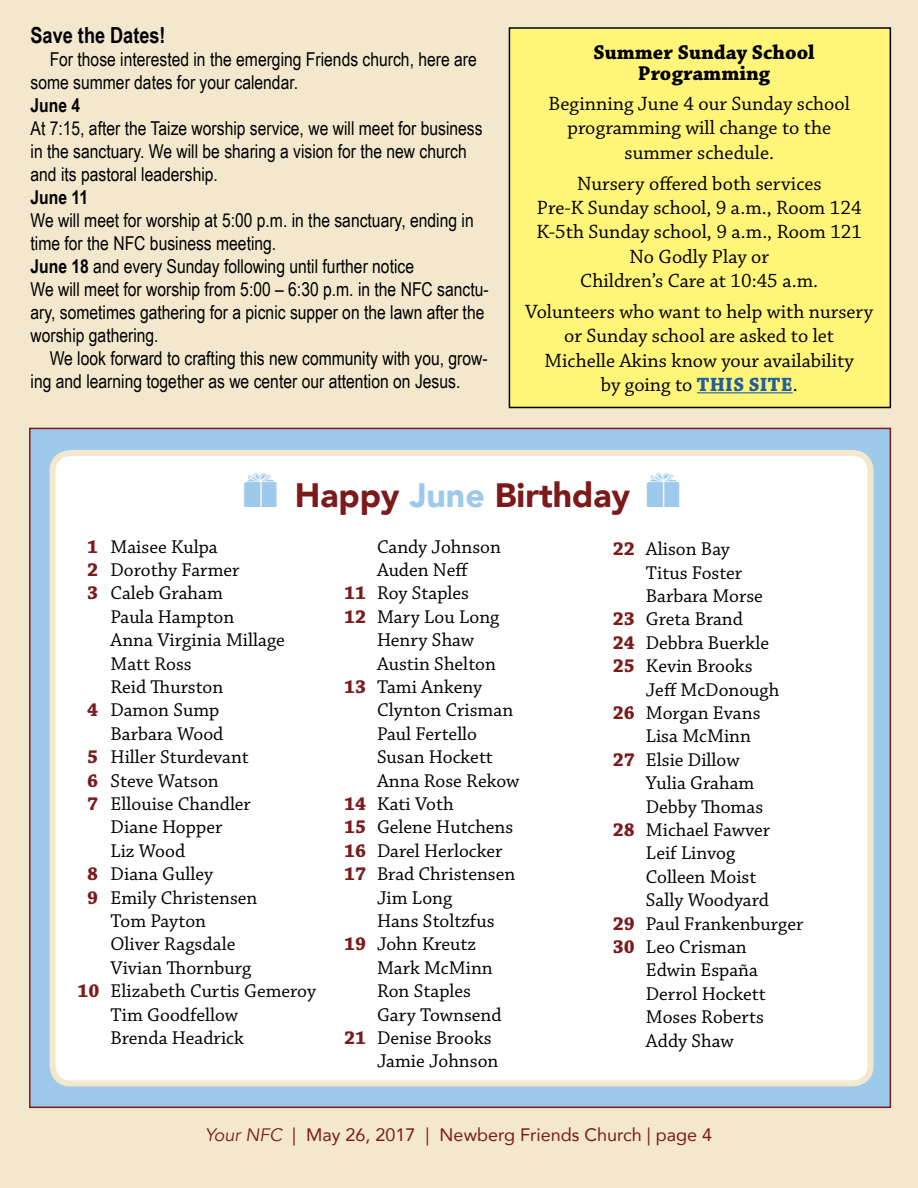
<style>
.page{position:relative;width:918px;height:1188px;background:#f3e7cd}
.page>*{position:absolute;margin:0;border:0;box-sizing:border-box;transform-origin:0 0}
.t1{font:900 33.75px "Avenir";color:#7c1a1b}
.t2{font:700 22.2px "Arial Narrow";color:#000}
.t3{font:700 21px/21px "Chaparral Pro";color:#000;text-align:center}
.t4{font:20.25px/24.3px "Chaparral Pro";color:#000;text-align:center}
.t5{font:19.5px "Chaparral Pro";color:#000}
.t6{font:19.2px/23px "Arial Narrow";color:#000}
.t7{font:700 19.2px "Arial Narrow";color:#000}
.t8{font:18px "Avenir";color:#7c1a1b}
.s1{font-weight:700}
.s2{font-weight:700;color:#215e9e}
.s3{color:#9dc9eb}
.s4{font-weight:700;color:#7c1a1b}
.s5{font-style:italic}
</style>
<div class="page">
<div style="left:29px;top:428px;width:862px;height:680px;background:#9dc9eb;border:2px solid #7c1a1b"></div>
<div style="left:53px;top:453px;width:818px;height:630px;background:#fff;border-radius:18px"></div>
<div style="left:50px;top:450px;width:824px;height:636px;border:6px solid #f3e7cd;border-radius:18px"></div>
<div style="left:509px;top:28px;width:381px;height:379px;background:#fff579"></div>
<div style="left:509px;top:27px;width:382px;height:381px;border:2px solid #000"></div>
<hr style="left:697px;top:392px;width:96px;height:1px;background:#215e9e">
<p class="t2" style="left:31px;top:19px;width:137px">Save the Dates!</p>
<p class="t6" style="left:31px;top:47px;width:448px;text-indent:19px">For those interested in the emerging Friends church, here are some summer dates for your calendar.</p>
<p class="t7" style="left:31px;top:91px;width:51px">June 4</p>
<p class="t6" style="left:31px;top:116px;width:454px">At 7:15, after the Taize worship service, we will meet for business in the sanctuary. We will be sharing a vision for the new church and its pastoral leadership.</p>
<p class="t7" style="left:31px;top:183px;width:59px">June 11</p>
<p class="t6" style="left:31px;top:208px;width:460px">We will meet for worship at 5:00 p.m. in the sanctuary, ending in time for the NFC business meeting.<br><span class="s1">June 18</span> and every Sunday following until further notice<br>We will meet for worship from 5:00 – 6:30 p.m. in the NFC sanctu&shy;ary, sometimes gathering for a picnic supper on the lawn after the worship gathering.</p>
<p class="t6" style="left:31px;top:346px;width:459px;text-indent:19px">We look forward to crafting this new community with you, grow&shy;ing and learning together as we center our attention on Jesus.</p>
<p class="t3" style="left:594px;top:42px;width:223px">Summer Sunday School<br>Programming</p>
<p class="t4" style="left:549px;top:92px;width:303px">Beginning June 4 our Sunday school programming will change to the summer schedule.</p>
<p class="t4" style="left:536px;top:172px;width:327px">Nursery offered both services<br>Pre-K Sunday school, 9 a.m., Room 124<br>K-5th Sunday school, 9 a.m., Room 121<br>No Godly Play or<br>Children’s Care at 10:45 a.m.</p>
<p class="t4" style="left:525px;top:300px;width:349px">Volunteers who want to help with nursery or Sunday school are asked to let<br>Michelle Akins know your availability<br>by going to <span class="s2">THIS SITE</span>.</p>
<h1 class="t1" style="left:295px;top:466px;width:337px">Happy <span class="s3">June</span> Birthday</h1>
<p class="t5" style="left:87px;top:536px;width:132px"><span class="s4">1</span> Maisee Kulpa</p>
<p class="t5" style="left:87px;top:559px;width:154px"><span class="s4">2</span> Dorothy Farmer</p>
<p class="t5" style="left:87px;top:583px;width:137px"><span class="s4">3</span> Caleb Graham</p>
<p class="t5" style="left:111px;top:606px;width:125px">Paula Hampton</p>
<p class="t5" style="left:111px;top:629px;width:176px">Anna Virginia Millage</p>
<p class="t5" style="left:111px;top:653px;width:83px">Matt Ross</p>
<p class="t5" style="left:111px;top:676px;width:114px">Reid Thurston</p>
<p class="t5" style="left:87px;top:700px;width:134px"><span class="s4">4</span> Damon Sump</p>
<p class="t5" style="left:111px;top:723px;width:114px">Barbara Wood</p>
<p class="t5" style="left:87px;top:746px;width:163px"><span class="s4">5</span> Hiller Sturdevant</p>
<p class="t5" style="left:87px;top:770px;width:133px"><span class="s4">6</span> Steve Watson</p>
<p class="t5" style="left:87px;top:793px;width:165px"><span class="s4">7</span> Ellouise Chandler</p>
<p class="t5" style="left:111px;top:817px;width:113px">Diane Hopper</p>
<p class="t5" style="left:111px;top:840px;width:76px">Liz Wood</p>
<p class="t5" style="left:87px;top:863px;width:128px"><span class="s4">8</span> Diana Gulley</p>
<p class="t5" style="left:87px;top:887px;width:172px"><span class="s4">9</span> Emily Christensen</p>
<p class="t5" style="left:111px;top:910px;width:97px">Tom Payton</p>
<p class="t5" style="left:111px;top:934px;width:126px">Oliver Ragsdale</p>
<p class="t5" style="left:111px;top:957px;width:142px">Vivian Thornburg</p>
<p class="t5" style="left:78px;top:980px;width:240px"><span class="s4">10</span> Elizabeth Curtis Gemeroy</p>
<p class="t5" style="left:111px;top:1004px;width:129px">Tim Goodfellow</p>
<p class="t5" style="left:111px;top:1027px;width:135px">Brenda Headrick</p>
<p class="t5" style="left:377px;top:536px;width:125px">Candy Johnson</p>
<p class="t5" style="left:377px;top:559px;width:93px">Auden Neff</p>
<p class="t5" style="left:344px;top:583px;width:127px"><span class="s4">11</span> Roy Staples</p>
<p class="t5" style="left:344px;top:606px;width:157px"><span class="s4">12</span> Mary Lou Long</p>
<p class="t5" style="left:377px;top:629px;width:99px">Henry Shaw</p>
<p class="t5" style="left:377px;top:653px;width:120px">Austin Shelton</p>
<p class="t5" style="left:344px;top:676px;width:140px"><span class="s4">13</span> Tami Ankeny</p>
<p class="t5" style="left:377px;top:700px;width:138px">Clynton Crisman</p>
<p class="t5" style="left:377px;top:723px;width:102px">Paul Fertello</p>
<p class="t5" style="left:377px;top:746px;width:117px">Susan Hockett</p>
<p class="t5" style="left:377px;top:770px;width:144px">Anna Rose Rekow</p>
<p class="t5" style="left:344px;top:793px;width:111px"><span class="s4">14</span> Kati Voth</p>
<p class="t5" style="left:344px;top:817px;width:171px"><span class="s4">15</span> Gelene Hutchens</p>
<p class="t5" style="left:344px;top:840px;width:160px"><span class="s4">16</span> Darel Herlocker</p>
<p class="t5" style="left:344px;top:863px;width:173px"><span class="s4">17</span> Brad Christensen</p>
<p class="t5" style="left:377px;top:887px;width:77px">Jim Long</p>
<p class="t5" style="left:377px;top:910px;width:119px">Hans Stoltzfus</p>
<p class="t5" style="left:344px;top:934px;width:134px"><span class="s4">19</span> John Kreutz</p>
<p class="t5" style="left:377px;top:957px;width:117px">Mark McMinn</p>
<p class="t5" style="left:377px;top:980px;width:95px">Ron Staples</p>
<p class="t5" style="left:377px;top:1004px;width:126px">Gary Townsend</p>
<p class="t5" style="left:344px;top:1027px;width:149px"><span class="s4">21</span> Denise Brooks</p>
<p class="t5" style="left:377px;top:1051px;width:123px">Jamie Johnson</p>
<p class="t5" style="left:613px;top:538px;width:119px"><span class="s4">22</span> Alison Bay</p>
<p class="t5" style="left:646px;top:562px;width:98px">Titus Foster</p>
<p class="t5" style="left:646px;top:585px;width:119px">Barbara Morse</p>
<p class="t5" style="left:613px;top:608px;width:132px"><span class="s4">23</span> Greta Brand</p>
<p class="t5" style="left:613px;top:632px;width:158px"><span class="s4">24</span> Debbra Buerkle</p>
<p class="t5" style="left:613px;top:655px;width:141px"><span class="s4">25</span> Kevin Brooks</p>
<p class="t5" style="left:646px;top:679px;width:135px">Jeff McDonough</p>
<p class="t5" style="left:613px;top:702px;width:149px"><span class="s4">26</span> Morgan Evans</p>
<p class="t5" style="left:646px;top:725px;width:107px">Lisa McMinn</p>
<p class="t5" style="left:613px;top:749px;width:128px"><span class="s4">27</span> Elsie Dillow</p>
<p class="t5" style="left:646px;top:772px;width:110px">Yulia Graham</p>
<p class="t5" style="left:646px;top:796px;width:119px">Debby Thomas</p>
<p class="t5" style="left:613px;top:819px;width:159px"><span class="s4">28</span> Michael Fawver</p>
<p class="t5" style="left:646px;top:842px;width:91px">Leif Linvog</p>
<p class="t5" style="left:646px;top:866px;width:112px">Colleen Moist</p>
<p class="t5" style="left:646px;top:889px;width:125px">Sally Woodyard</p>
<p class="t5" style="left:613px;top:913px;width:192px"><span class="s4">29</span> Paul Frankenburger</p>
<p class="t5" style="left:613px;top:936px;width:135px"><span class="s4">30</span> Leo Crisman</p>
<p class="t5" style="left:646px;top:959px;width:114px">Edwin España</p>
<p class="t5" style="left:646px;top:983px;width:121px">Derrol Hockett</p>
<p class="t5" style="left:646px;top:1006px;width:120px">Moses Roberts</p>
<p class="t5" style="left:646px;top:1030px;width:89px">Addy Shaw</p>
<p class="t8" style="left:205px;top:1120px;width:508px"><span class="s5">Your NFC</span> | May 26, 2017 | Newberg Friends Church | page 4</p>
</div>
